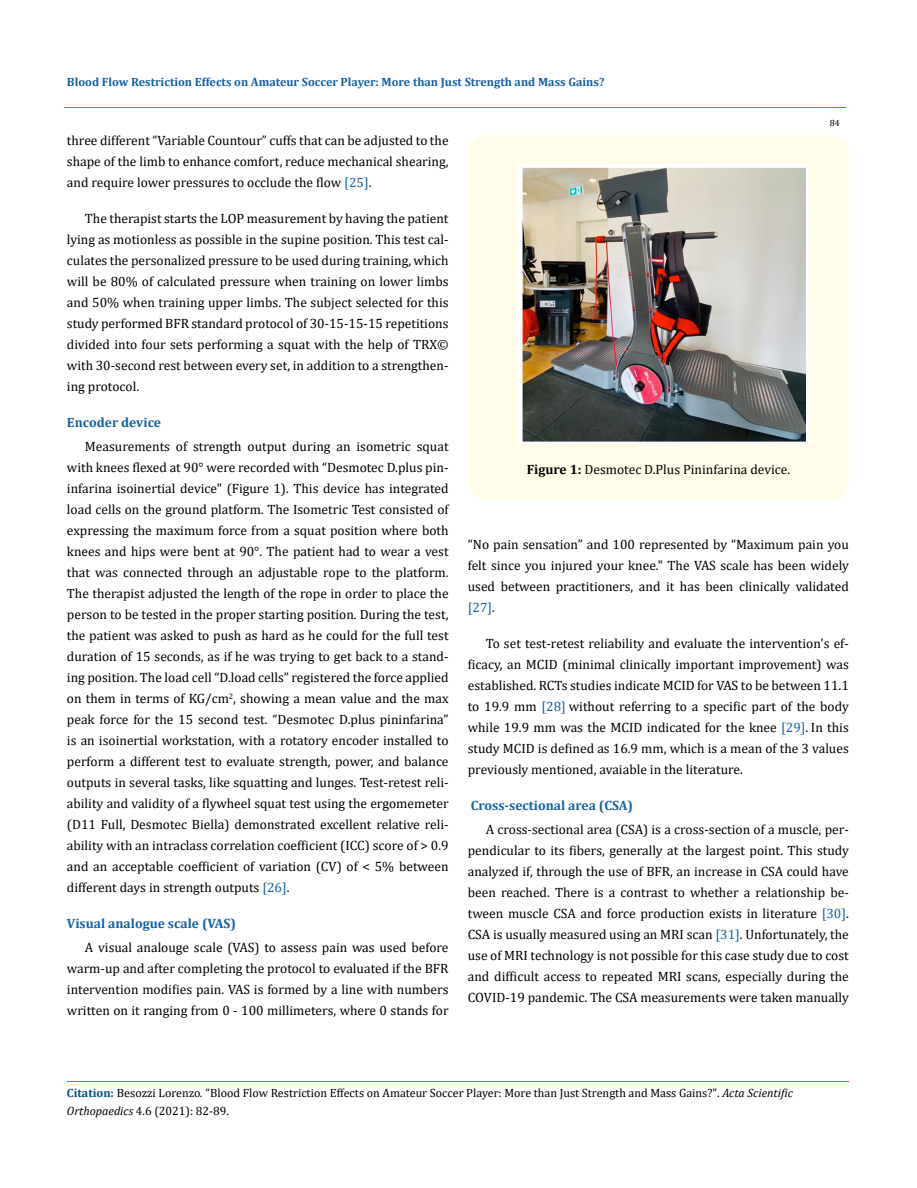
<style>
.page{position:relative;width:917px;height:1188px;background:#fff}
.page>*{position:absolute;margin:0;border:0;box-sizing:border-box;transform-origin:0 0}
.t1{font:13.5px/21px "Cambria";color:#000;text-align:justify}
.t2{font:700 13.5px "Cambria";color:#1560a6}
.t3{font:12px/18px "Cambria";color:#000}
.t4{font:700 12px "Cambria";color:#1560a6}
.t5{font:9px "Cambria";color:#000}
.s1{color:#1560a6}
.s2{font-weight:700}
.s3{font-weight:700;color:#035089}
.s4{font-style:italic}
</style>
<div class="page">
<div style="left:468px;top:135px;width:380px;height:364px;background:#fffde9;border-radius:18px"></div>
<img style="left:517px;top:164px;width:291px;height:281px">
<hr style="left:64px;top:108px;width:781px;height:1px;background:#e05d1a">
<hr style="left:67px;top:1082px;width:781px;height:1px;background:#e05d1a">
<p class="t4" style="left:67px;top:73px;width:539px">Blood Flow Restriction Effects on Amateur Soccer Player: More than Just Strength and Mass Gains?</p>
<p class="t5" style="left:829px;top:118px;width:11px">84</p>
<p class="t1" style="left:67px;top:130px;width:383px">three different “Variable Countour” cuffs that can be adjusted to the shape of the limb to enhance comfort, reduce mechanical shearing, and require lower pressures to occlude the flow <span class="s1">[25]</span>.</p>
<p class="t1" style="left:67px;top:208px;width:383px;text-indent:18px">The therapist starts the LOP measurement by having the patient lying as motionless as possible in the supine position. This test cal&shy;culates the personalized pressure to be used during training, which will be 80% of calculated pressure when training on lower limbs and 50% when training upper limbs. The subject selected for this study performed BFR standard protocol of 30-15-15-15 repetitions divided into four sets performing a squat with the help of TRX© with 30-second rest between every set, in addition to a strengthen&shy;ing protocol.</p>
<p class="t2" style="left:67px;top:413px;width:96px">Encoder device</p>
<p class="t1" style="left:67px;top:436px;width:383px;text-indent:18px">Measurements of strength output during an isometric squat with knees flexed at 90° were recorded with “Desmotec D.plus pin&shy;infarina isoinertial device" (Figure 1). This device has integrated load cells on the ground platform. The Isometric Test consisted of expressing the maximum force from a squat position where both knees and hips were bent at 90°. The patient had to wear a vest that was connected through an adjustable rope to the platform.<br>The therapist adjusted the length of the rope in order to place the person to be tested in the proper starting position. During the test, the patient was asked to push as hard as he could for the full test duration of 15 seconds, as if he was trying to get back to a stand&shy;ing position. The load cell “D.load cells” registered the force applied on them in terms of KG/cm<sup>2</sup>, showing a mean value and the max peak force for the 15 second test. “Desmotec D.plus pininfarina” is an isoinertial workstation, with a rotatory encoder installed to perform a different test to evaluate strength, power, and balance outputs in several tasks, like squatting and lunges. Test-retest reli&shy;ability and validity of a flywheel squat test using the ergomemeter (D11 Full, Desmotec Biella) demonstrated excellent relative reli&shy;ability with an intraclass correlation coefficient (ICC) score of &gt; 0.9 and an acceptable coefficient of variation (CV) of &lt; 5% between different days in strength outputs <span class="s1">[26]</span>.</p>
<p class="t2" style="left:67px;top:914px;width:170px">Visual analogue scale (VAS)</p>
<p class="t1" style="left:67px;top:937px;width:383px;text-indent:18px">A visual analouge scale (VAS) to assess pain was used before warm-up and after completing the protocol to evaluated if the BFR intervention modifies pain. VAS is formed by a line with numbers written on it ranging from 0 - 100 millimeters, where 0 stands for</p>
<p class="t1" style="left:527px;top:459px;width:265px"><span class="s2">Figure 1:</span> Desmotec D.Plus Pininfarina device.</p>
<p class="t1" style="left:468px;top:534px;width:382px">“No pain sensation” and 100 represented by “Maximum pain you felt since you injured your knee." The VAS scale has been widely used between practitioners, and it has been clinically validated <span class="s1">[27]</span>.</p>
<p class="t1" style="left:468px;top:633px;width:382px;text-indent:18px">To set test-retest reliability and evaluate the intervention's ef&shy;ficacy, an MCID (minimal clinically important improvement) was established. RCTs studies indicate MCID for VAS to be between 11.1 to 19.9 mm <span class="s1">[28]</span> without referring to a specific part of the body while 19.9 mm was the MCID indicated for the knee <span class="s1">[29]</span>. In this study MCID is defined as 16.9 mm, which is a mean of the 3 values previously mentioned, avaiable in the literature.</p>
<p class="t2" style="left:471px;top:796px;width:164px">Cross-sectional area (CSA)</p>
<p class="t1" style="left:468px;top:819px;width:382px;text-indent:18px">A cross-sectional area (CSA) is a cross-section of a muscle, per&shy;pendicular to its fibers, generally at the largest point. This study analyzed if, through the use of BFR, an increase in CSA could have been reached. There is a contrast to whether a relationship be&shy;tween muscle CSA and force production exists in literature <span class="s1">[30]</span>.<br>CSA is usually measured using an MRI scan <span class="s1">[31]</span>. Unfortunately, the use of MRI technology is not possible for this case study due to cost and difficult access to repeated MRI scans, especially during the COVID-19 pandemic. The CSA measurements were taken manually</p>
<p class="t3" style="left:67px;top:1084px;width:727px"><span class="s3">Citation:</span> Besozzi Lorenzo<span class="s4">.</span> “Blood Flow Restriction Effects on Amateur Soccer Player: More than Just Strength and Mass Gains?". <span class="s4">Acta Scientific<br>Orthopaedics</span> 4.6 (2021): 82-89.</p>
</div>
